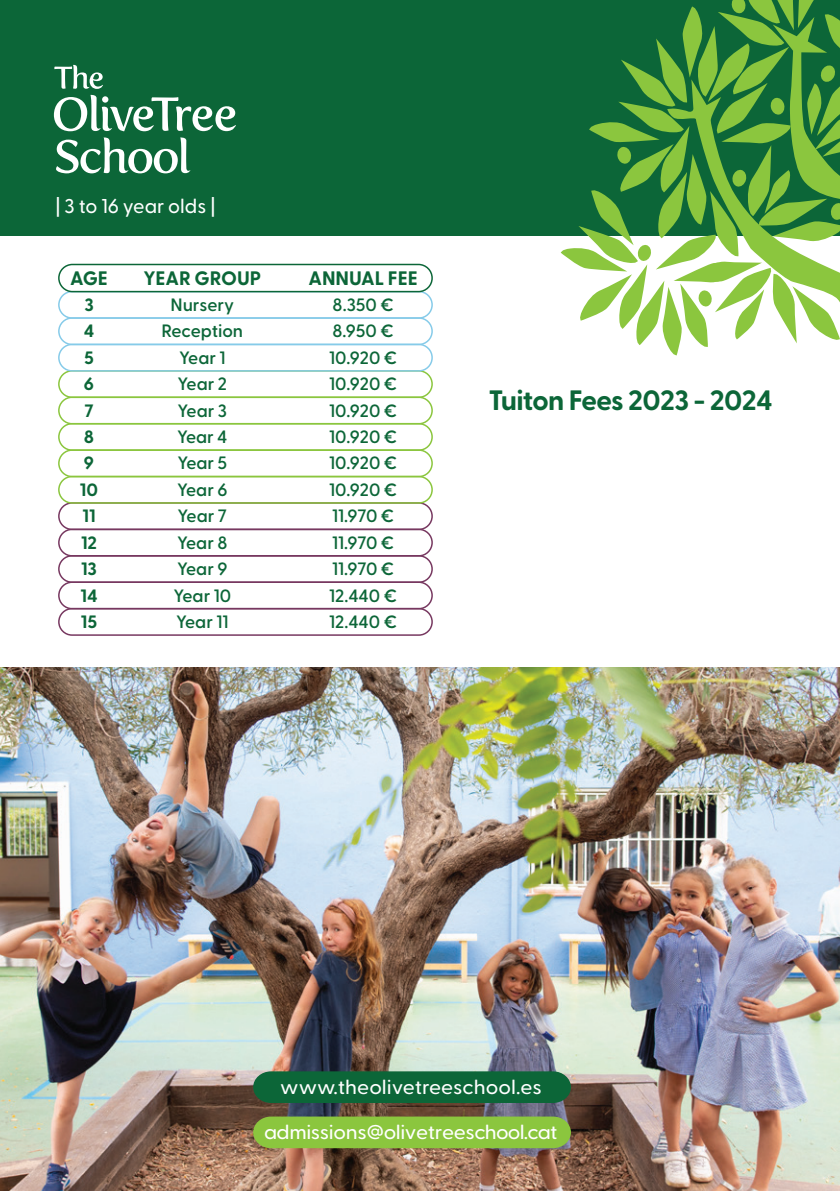
<style>
.page{position:relative;width:840px;height:1191px;background:#fff}
.page>*{position:absolute;margin:0;border:0;box-sizing:border-box;transform-origin:0 0}
.t1{font:700 28px "Greycliff CF";letter-spacing:-.02em;color:#0c6638}
.t2{font:500 20px "Greycliff CF";letter-spacing:-.02em;color:#fff;scale:1.06 1}
.t3{font:500 20px "Greycliff CF";color:#fff;scale:1.06 1}
.t4{font:500 20px "Greycliff CF";color:#fff}
.t5{font:700 19.4px "Greycliff CF";color:#0c6638}
.t6{font:600 17.8px/26.4px "Greycliff CF";color:#0c6638;text-align:center}
.t7{font:700 17.8px/26.4px "Greycliff CF";color:#0c6638}
</style>
<div class="page">
<img style="left:0;top:667px;width:839px;height:524px">
<div style="left:0;top:0;width:839px;height:236px;background:#0c6638"></div>
<svg style="left:560px;top:0;width:279px;height:356px"></svg>
<svg style="left:54px;top:65px;width:49px;height:24px"></svg>
<svg style="left:54px;top:95px;width:182px;height:36px"></svg>
<svg style="left:56px;top:137px;width:134px;height:36px"></svg>
<div style="left:58px;top:502px;width:374px;height:28px;border:2px solid #773860;border-radius:13px"></div>
<div style="left:58px;top:370px;width:374px;height:28px;border:2px solid #8bc63e;border-radius:13px"></div>
<div style="left:58px;top:291px;width:374px;height:28px;border:2px solid #86cbe9;border-radius:13px"></div>
<div style="left:58px;top:264px;width:374px;height:28px;border:2px solid #0c6638;border-radius:14px"></div>
<div style="left:58px;top:317px;width:374px;height:28px;border:2px solid #86cbe9;border-radius:13px"></div>
<div style="left:58px;top:344px;width:374px;height:27px;border:2px solid #86cbe9;border-radius:13px"></div>
<div style="left:58px;top:396px;width:374px;height:28px;border:2px solid #8bc63e;border-radius:13px"></div>
<div style="left:58px;top:423px;width:374px;height:28px;border:2px solid #8bc63e;border-radius:13px"></div>
<div style="left:58px;top:449px;width:374px;height:28px;border:2px solid #8bc63e;border-radius:13px"></div>
<div style="left:58px;top:476px;width:374px;height:28px;border:2px solid #8bc63e;border-radius:13px"></div>
<div style="left:58px;top:528px;width:374px;height:28px;border:2px solid #773860;border-radius:13px"></div>
<div style="left:58px;top:555px;width:374px;height:28px;border:2px solid #773860;border-radius:13px"></div>
<div style="left:58px;top:581px;width:374px;height:28px;border:2px solid #773860;border-radius:13px"></div>
<div style="left:58px;top:608px;width:374px;height:28px;border:2px solid #773860;border-radius:13px"></div>
<div style="left:253px;top:1116px;width:317px;height:32px;background:#8bc63e"></div>
<div style="left:253px;top:1071px;width:317px;height:32px;background:#0c6638"></div>
<p class="t4" style="left:55px;top:191px;width:161px">| 3 to 16 year olds |</p>
<p class="t5" style="left:70px;top:263px;width:39px">AGE</p>
<p class="t7" style="left:80px;top:290px;width:20px">3<br>4<br>5<br>6<br>7<br>8<br>9<br>10<br>11<br>12<br>13<br>14<br>15</p>
<p class="t5" style="left:143px;top:263px;width:119px">YEAR GROUP</p>
<p class="t6" style="left:161px;top:290px;width:83px">Nursery<br>Reception<br>Year 1<br>Year 2<br>Year 3<br>Year 4<br>Year 5<br>Year 6<br>Year 7<br>Year 8<br>Year 9<br>Year 10<br>Year 11</p>
<p class="t5" style="left:308px;top:263px;width:111px">ANNUAL FEE</p>
<p class="t6" style="left:329px;top:290px;width:70px;text-align:left">8.350 €<br>8.950 €<br>10.920 €<br>10.920 €<br>10.920 €<br>10.920 €<br>10.920 €<br>10.920 €<br>11.970 €<br>11.970 €<br>11.970 €<br>12.440 €<br>12.440 €</p>
<h1 class="t1" style="left:488px;top:378px;width:285px">Tuiton Fees 2023 - 2024</h1>
<p class="t3" style="left:280px;top:1072px;width:248px">www.theolivetreeschool.es</p>
<p class="t2" style="left:264px;top:1117px;width:278px">admissions@olivetreeschool.cat</p>
</div>
